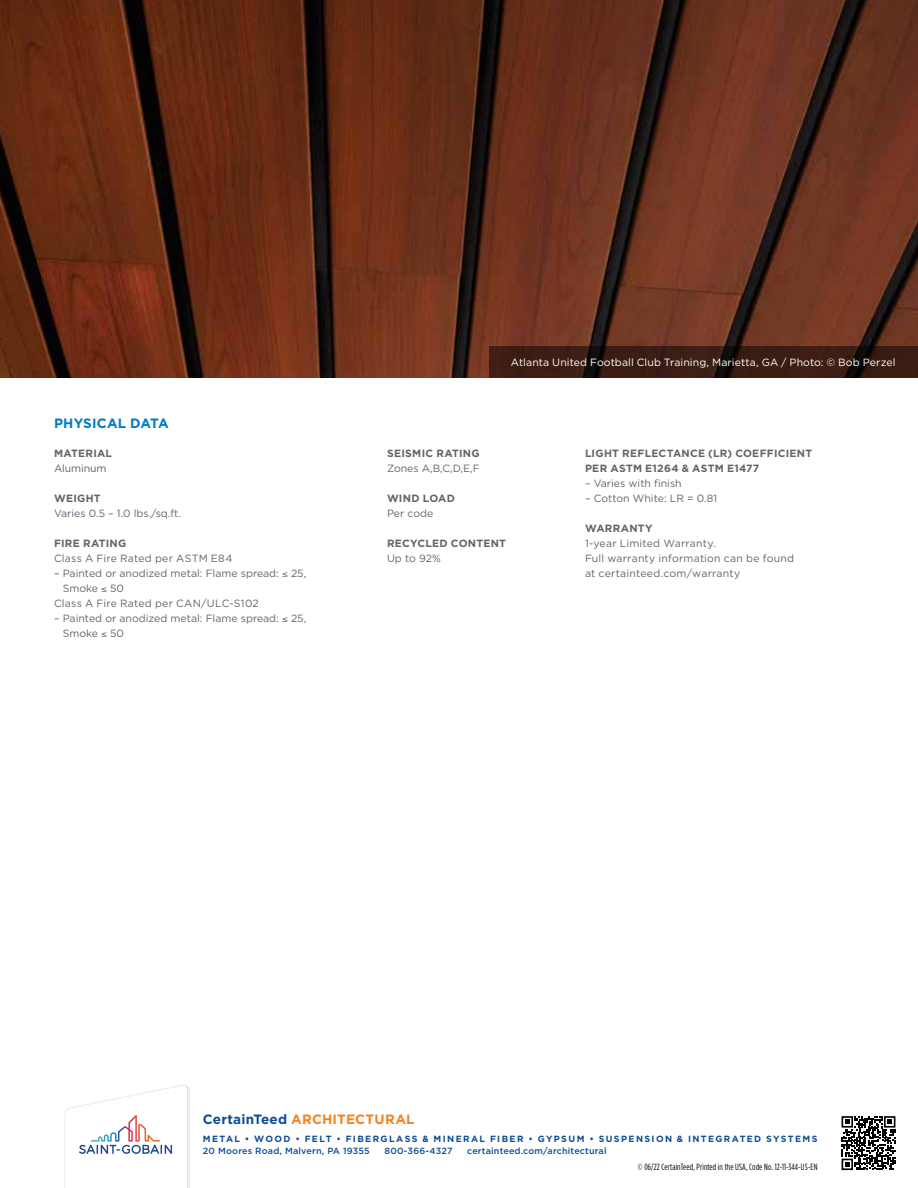
<style>
.page{position:relative;width:918px;height:1188px;background:#fff}
.page>*{position:absolute;margin:0;border:0;box-sizing:border-box;transform-origin:0 0}
.t1{font:700 13.5px "Gotham";letter-spacing:.015em;color:#f58220}
.t2{font:700 13.5px "Gotham";letter-spacing:.015em;color:#007bc3}
.t3{font:10.5px/15px "Gotham";color:#5d6770}
.t4{font:10.5px/15px "Gotham";letter-spacing:.02em;color:#636466}
.t5{font:700 10.5px/15px "Gotham";letter-spacing:.03em;color:#636466}
.t6{font:10.5px "Gotham";letter-spacing:.01em;color:#fff}
.t7{font:10.5px "Gotham";letter-spacing:-.01em;color:#636466}
.t8{font:700 9px "Gotham";letter-spacing:.15em;color:#0e4e96}
.t9{font:500 9px "Gotham";letter-spacing:.02em;color:#0e4e96}
.t10{font:9px "Gotham Condensed";letter-spacing:.015em;color:#000}
.s1{color:#0e4e96}
</style>
<div class="page">
<img style="left:0;top:0;width:918px;height:378px">
<img style="left:64px;top:1086px;width:125px;height:102px">
<svg style="left:65px;top:1085px;width:122px;height:103px"></svg>
<svg style="left:489px;top:346px;width:429px;height:32px;background:#361b12"></svg>
<svg style="left:841px;top:1116px;width:55px;height:55px"></svg>
<p class="t2" style="left:54px;top:416px;width:54px">PHYSICAL</p>
<p class="t2" style="left:130px;top:416px;width:37px">DATA</p>
<p class="t5" style="left:54px;top:445px;width:52px">MATERIAL</p>
<p class="t7" style="left:54px;top:462px;width:54px">Aluminum</p>
<p class="t5" style="left:54px;top:490px;width:9px">WEI</p>
<p class="t5" style="left:77px;top:490px;width:17px">GHT</p>
<p class="t3" style="left:54px;top:505px;width:129px">Varies 0.5 – 1.0 lbs./sq.ft.</p>
<p class="t5" style="left:54px;top:535px;width:65px">FIRE RATING</p>
<p class="t4" style="left:54px;top:550px;width:180px">Class A Fire Rated per ASTM E84</p>
<p class="t3" style="left:54px;top:565px;width:254px">– Painted or anodized metal: Flame spread: ≤ 25,</p>
<p class="t3" style="left:63px;top:580px;width:63px">Smoke ≤ 50</p>
<p class="t4" style="left:54px;top:595px;width:206px">Class A Fire Rated per CAN/ULC-S102</p>
<p class="t3" style="left:63px;top:610px;width:245px;text-indent:-9px">– Painted or anodized metal: Flame spread: ≤ 25,<br>Smoke ≤ 50</p>
<p class="t6" style="left:511px;top:356px;width:386px">Atlanta United Football Club Training, Marietta, GA / Photo: © Bob Perzel</p>
<p class="t5" style="left:387px;top:445px;width:85px">SEISMIC RATING</p>
<p class="t3" style="left:387px;top:461px;width:94px">Zones A,B,C,D,E,F</p>
<p class="t5" style="left:387px;top:490px;width:61px">WIND LOAD</p>
<p class="t3" style="left:387px;top:506px;width:48px">Per code</p>
<p class="t5" style="left:387px;top:535px;width:121px">RECYCLED CONTENT</p>
<p class="t3" style="left:387px;top:551px;width:55px">Up to 92%</p>
<p class="t5" style="left:585px;top:445px;width:229px;text-indent:113px">E (LR) COEFFICIENT<br>PER ASTM E1264 &amp; ASTM E1477</p>
<p class="t3" style="left:585px;top:476px;width:98px">– Varies with finish</p>
<p class="t3" style="left:585px;top:491px;width:134px">– Cotton White: LR = 0.81</p>
<p class="t5" style="left:585px;top:520px;width:69px">WARRANTY</p>
<p class="t4" style="left:585px;top:536px;width:211px">1-year Limited Warranty.<br>Full warranty information can be found at certainteed.com/warranty</p>
<p class="t5" style="left:585px;top:445px;width:98px">LIGHT REFLECTANC</p>
<p class="t1" style="left:203px;top:1111px;width:203px"><span class="s1">CERTAINTEED</span> ARCHITECTU RAL</p>
<p class="t8" style="left:203px;top:1133px;width:616px">METAL • WOOD • FELT • FIBERGLASS &amp; MINERAL FIBER • GYPSUM • SUSPENSION &amp; INTEGRATED SYSTEMS</p>
<p class="t9" style="left:203px;top:1145px;width:168px">20 Moores Road, Malvern, PA 19355</p>
<p class="t9" style="left:385px;top:1145px;width:69px">800-366-4327</p>
<p class="t9" style="left:467px;top:1145px;width:141px">certainteed.com/architectural</p>
<p class="t10" style="left:638px;top:1161px;width:181px">© 06/22 CertainTeed, Printed in the USA, Code No. 12-11-344-US-EN</p>
</div>
